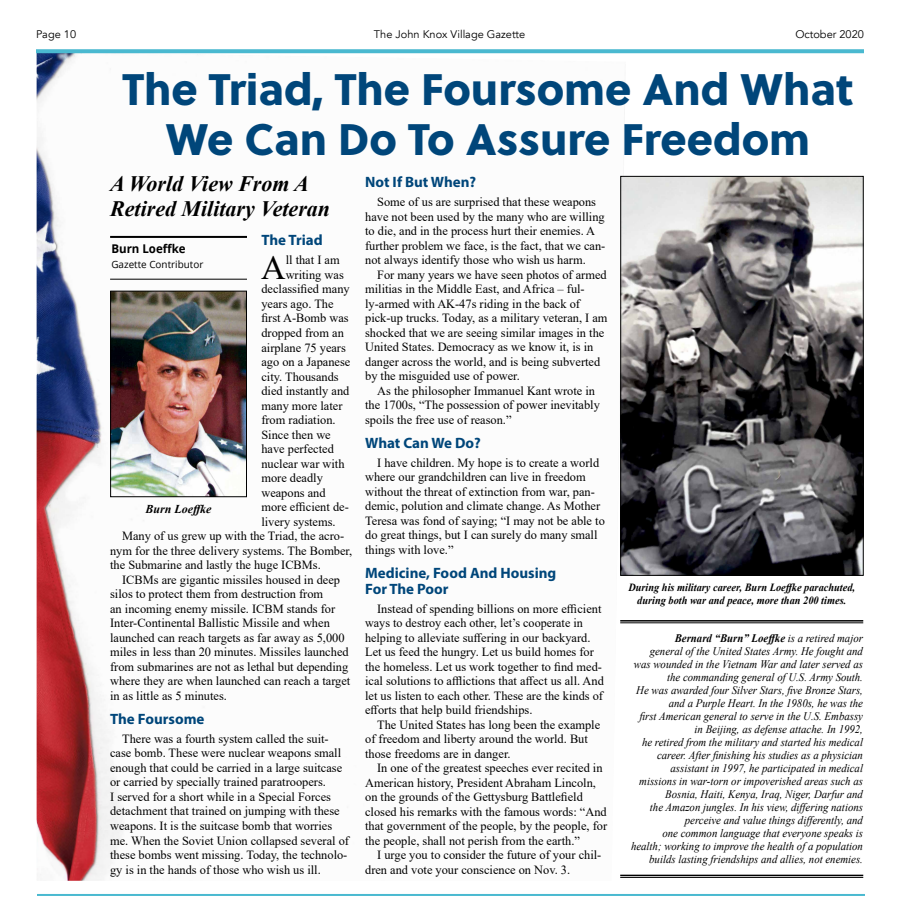
<style>
.page{position:relative;width:900px;height:901px;background:#fff}
.page>*{position:absolute;margin:0;border:0;box-sizing:border-box;transform-origin:0 0}
.Paragraph_Style_1{font:44px/50px "Soleil Xb";color:#00467a;text-align:center}
.t1{font:34.4px "Times New Roman";color:#000}
.t2{font:italic 700 22px/25px "Times New Roman";color:#000}
.subhead{font:700 15px/16px "Myriad Pro";color:#00467a}
.t3{font:12.5px/14.5px "Times New Roman";color:#000}
.Paragraph_Style_1-2{font:italic 700 12px "Times New Roman";color:#000}
.t4{font:700 12px "Open Sans";color:#000;scale:.96 1}
.Paragraph_Style_1-3{font:italic 11.5px/13px "Times New Roman";color:#000;text-align:right;scale:.94 1}
.Paragraph_Style_1-4{font:italic 700 11.5px "Times New Roman";color:#000;scale:.94 1}
.Paragraph_Style_1-5{font:italic 700 11px/12px "Times New Roman";color:#000;text-align:center;scale:.94 1}
.t5{font:11px "Avenir";color:#000}
.t6{font:10px "Open Sans";color:#000}
.s1{font-weight:400}
</style>
<div class="page">
<img style="left:37px;top:53px;width:589px;height:827px">
<svg style="left:36px;top:49px;width:828px;height:4px;background:#54bcd2"></svg>
<hr style="left:620px;top:619px;width:243px;height:2px;background:#000">
<hr style="left:620px;top:622px;width:243px;height:1px;background:#000">
<hr style="left:620px;top:874px;width:243px;height:1px;background:#000">
<hr style="left:620px;top:876px;width:243px;height:1px;background:#000">
<hr style="left:37px;top:893px;width:828px;height:2px;background:#4ab9d0">
<img style="left:622px;top:178px;width:240px;height:395px">
<div style="left:620px;top:176px;width:244px;height:399px;border:1px solid #000"></div>
<img style="left:112px;top:292px;width:133px;height:203px">
<div style="left:110px;top:290px;width:137px;height:207px;border:1px solid #000"></div>
<hr style="left:110px;top:236px;width:137px;height:2px;background:#000">
<hr style="left:110px;top:278px;width:137px;height:1px;background:#000">
<p class="t5" style="left:36px;top:27px;width:42px">Page 10</p>
<p class="t5" style="left:374px;top:27px;width:153px">The John Knox Village Gazette</p>
<p class="t5" style="left:795px;top:27px;width:70px">October 2020</p>
<p class="Paragraph_Style_1" style="left:123px;top:62px;width:732px">The Triad, The Foursome And What<br>We Can Do To Assure Freedom</p>
<p class="t2" style="left:110px;top:170px;width:222px">A World View From A<br>Retired Military Veteran</p>
<p class="subhead" style="left:261px;top:232px;width:63px">The Triad</p>
<p class="t1" style="left:261px;top:243px;width:26px">A</p>
<p class="t3" style="left:286px;top:252px;width:55px">ll that I am</p>
<p class="t4" style="left:111px;top:240px;width:79px">Burn Loeffke</p>
<p class="t6" style="left:111px;top:257px;width:94px">Gazette Contributor</p>
<p class="t3" style="left:286px;top:267px;width:60px">writing was</p>
<p class="t3" style="left:261px;top:281px;width:90px">declassified many</p>
<p class="t3" style="left:261px;top:296px;width:74px">years ago. The</p>
<p class="t3" style="left:261px;top:310px;width:89px">first A-Bomb was</p>
<p class="t3" style="left:261px;top:325px;width:84px">dropped from an</p>
<p class="t3" style="left:261px;top:339px;width:86px">airplane 75 years</p>
<p class="t3" style="left:261px;top:354px;width:91px">ago on a Japanese</p>
<p class="t3" style="left:261px;top:368px;width:79px">city. Thousands</p>
<p class="t3" style="left:261px;top:383px;width:89px">died instantly and</p>
<p class="t3" style="left:261px;top:397px;width:83px">many more later</p>
<p class="t3" style="left:261px;top:412px;width:76px">from radiation.</p>
<p class="t3" style="left:261px;top:426px;width:71px">Since then we</p>
<p class="t3" style="left:261px;top:441px;width:74px">have perfected</p>
<p class="t3" style="left:261px;top:455px;width:85px">nuclear war with</p>
<p class="t3" style="left:261px;top:470px;width:63px">more deadly</p>
<p class="t3" style="left:261px;top:484px;width:66px">weapons and</p>
<p class="t3" style="left:261px;top:499px;width:89px">more efficient de-</p>
<p class="t3" style="left:261px;top:513px;width:76px">livery systems.</p>
<p class="t3" style="left:110px;top:528px;width:244px;text-indent:12px">Many of us grew up with the Triad, the acro&shy;nym for the three delivery systems. The Bomber, the Submarine and lastly the huge ICBMs.</p>
<p class="t3" style="left:110px;top:571px;width:242px;text-indent:12px">ICBMs are gigantic missiles housed in deep silos to protect them from destruction from<br>an incoming enemy missile. ICBM stands for Inter-Continental Ballistic Missile and when launched can reach targets as far away as 5,000 miles in less than 20 minutes. Missiles launched from submarines are not as lethal but depending where they are when launched can reach a target in as little as 5 minutes.</p>
<p class="subhead" style="left:110px;top:710px;width:96px">The Foursome</p>
<p class="t3" style="left:110px;top:730px;width:240px;text-indent:12px">There was a fourth system called the suit&shy;case bomb. These were nuclear weapons small enough that could be carried in a large suitcase or carried by specially trained paratroopers.<br>I served for a short while in a Special Forces detachment that trained on jumping with these weapons. It is the suitcase bomb that worries me. When the Soviet Union collapsed several of these bombs went missing. Today, the technolo&shy;gy is in the hands of those who wish us ill.</p>
<p class="Paragraph_Style_1-2" style="left:145px;top:500px;width:68px">Burn Loeffke</p>
<p class="subhead" style="left:365px;top:173px;width:113px">Not If But When?</p>
<p class="t3" style="left:365px;top:194px;width:242px;text-indent:12px">Some of us are surprised that these weapons have not been used by the many who are willing to die, and in the process hurt their enemies. A further problem we face, is the fact, that we can&shy;not always identify those who wish us harm.</p>
<p class="t3" style="left:365px;top:267px;width:244px;text-indent:12px">For many years we have seen photos of armed militias in the Middle East, and Africa – ful&shy;ly-armed with AK-47s riding in the back of pick-up trucks. Today, as a military veteran, I am shocked that we are seeing similar images in the United States. Democracy as we know it, is in danger across the world, and is being subverted by the misguided use of power.</p>
<p class="t3" style="left:365px;top:383px;width:236px;text-indent:12px">As the philosopher Immanuel Kant wrote in the 1700s, “The possession of power inevitably spoils the free use of reason.”</p>
<p class="subhead" style="left:365px;top:434px;width:117px">What Can We Do?</p>
<p class="t3" style="left:365px;top:455px;width:241px;text-indent:12px">I have children. My hope is to create a world where our grandchildren can live in freedom without the threat of extinction from war, pan&shy;demic, polution and climate change. As Mother Teresa was fond of saying; “I may not be able to do great things, but I can surely do many small things with love.”</p>
<p class="subhead" style="left:365px;top:564px;width:193px">Medicine, Food And Housing<br>For The Poor</p>
<p class="t3" style="left:365px;top:600px;width:240px;text-indent:12px">Instead of spending billions on more efficient ways to destroy each other, let’s cooperate in helping to alleviate suffering in our backyard.<br>Let us feed the hungry. Let us build homes for the homeless. Let us work together to find med&shy;ical solutions to afflictions that affect us all. And let us listen to each other. These are the kinds of efforts that help build friendships.</p>
<p class="t3" style="left:365px;top:716px;width:237px;text-indent:12px">The United States has long been the example of freedom and liberty around the world. But those freedoms are in danger.</p>
<p class="t3" style="left:365px;top:760px;width:243px;text-indent:12px">In one of the greatest speeches ever recited in American history, President Abraham Lincoln, on the grounds of the Gettysburg Battlefield closed his remarks with the famous words: “And that government of the people, by the people, for the people, shall not perish from the earth.”</p>
<p class="t3" style="left:365px;top:847px;width:238px;text-indent:12px">I urge you to consider the future of your chil&shy;dren and vote your conscience on Nov. 3.</p>
<p class="Paragraph_Style_1-5" style="left:628px;top:581px;width:243px">During his military career, Burn Loeffke parachuted, during both war and peace, more than 200 times.</p>
<p class="Paragraph_Style_1-4" style="left:675px;top:629px;width:202px">Bernard “Burn” Loeffke <span class="s1">is a retired major</span></p>
<p class="Paragraph_Style_1-3" style="left:634px;top:644px;width:245px">general of the United States Army. He fought and was wounded in the Vietnam War and later served as the commanding general of U.S. Army South.</p>
<p class="Paragraph_Style_1-3" style="left:636px;top:683px;width:243px">He was awarded four Silver Stars, five Bronze Stars, and a Purple Heart. In the 1980s, he was the</p>
<p class="Paragraph_Style_1-3" style="left:640px;top:709px;width:239px">first American general to serve in the U.S. Embassy in Beijing, as defense attache. In 1992,</p>
<p class="Paragraph_Style_1-3" style="left:642px;top:735px;width:237px">he retired from the military and started his medical career. After finishing his studies as a physician</p>
<p class="Paragraph_Style_1-3" style="left:671px;top:761px;width:206px">assistant in 1997, he participated in medical</p>
<p class="Paragraph_Style_1-3" style="left:639px;top:774px;width:239px">missions in war-torn or impoverished areas such as<br>Bosnia, Haiti, Kenya, Iraq, Niger, Darfur and</p>
<p class="Paragraph_Style_1-3" style="left:650px;top:800px;width:228px">the Amazon jungles. In his view, differing nations perceive and value things differently, and</p>
<p class="Paragraph_Style_1-3" style="left:631px;top:826px;width:248px">one common language that everyone speaks is health; working to improve the health of a population builds lasting friendships and allies, not enemies.</p>
</div>
